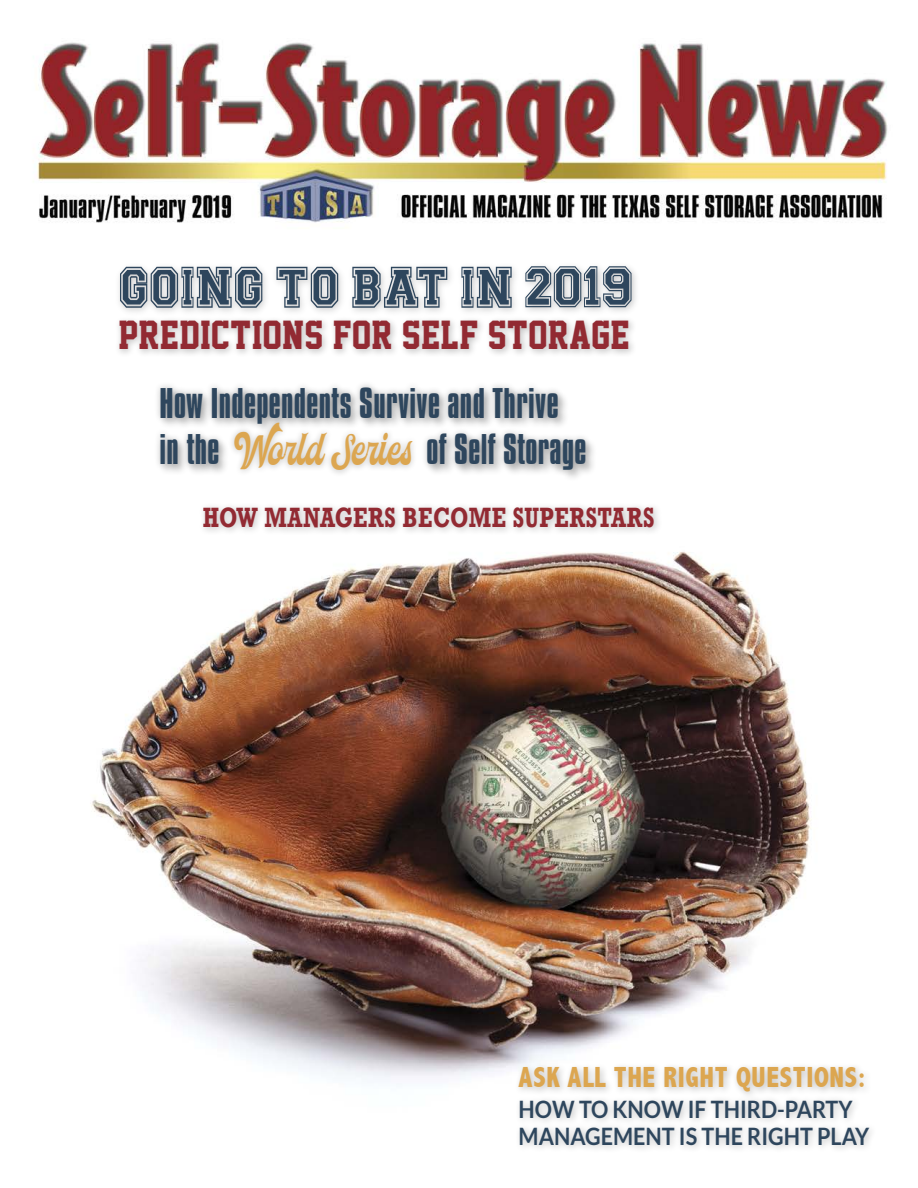
<style>
.page{position:relative;width:918px;height:1188px;background:#fff}
.page>*{position:absolute;margin:0;border:0;box-sizing:border-box;transform-origin:0 0}
.Footnotes{font:500 69.15px "Collegiate Heavy Outline";letter-spacing:.005em;color:#2e465d;scale:.92 1}
.Footnotes-2{font:45.3px "Voltury";letter-spacing:-.01em;color:#dca650;scale:.92 1}
.Footnotes-3{font:37.05px "Academic M54";letter-spacing:.01em;color:#922a32}
.Footnotes-4{font:36.9px/46.7px "Compacta BT";letter-spacing:.01em;color:#2e465d}
.Footnotes-5{font:800 condensed 29.1px "Abadi";letter-spacing:.025em;color:#dca650;scale:.93 1}
.Body_Text_Indent_MMC{font:700 26.25px "Rockwell";letter-spacing:.02em;color:#922a32;scale:.76 1}
.Footnotes-6{font:700 24px/27px "Lato";color:#2e465d;scale:.9 1}
.s1{font-size:55.35px}
</style>
<div class="page">
<img style="left:36px;top:42px;width:852px;height:1038px">
<div style="left:115px;top:261px;width:525px;height:97px;background:#000;opacity:.25"></div>
<div style="left:154px;top:380px;width:439px;height:97px;background:#fff"></div>
<div style="left:158px;top:385px;width:439px;height:97px;background:#000;opacity:.25"></div>
<div style="left:198px;top:502px;width:465px;height:34px;background:#000;opacity:.25"></div>
<div style="left:514px;top:1062px;width:364px;height:92px;background:#000;opacity:.25"></div>
<p class="Footnotes" style="left:118px;top:255px;width:561px">GOING TO BAT IN <span class="s1">2019</span></p>
<p class="Footnotes-3" style="left:118px;top:314px;width:513px">PREDICTIONS FOR SELF STORAGE</p>
<p class="Footnotes-4" style="left:160px;top:381px;width:401px">How Independents Survive and Thrive in the</p>
<p class="Footnotes-2" style="left:234px;top:423px;width:195px">World Series</p>
<p class="Footnotes-4" style="left:427px;top:427px;width:161px">of Self Storage</p>
<p class="Body_Text_Indent_MMC" style="left:203px;top:500px;width:596px">HOW MANAGERS BECOME SUPERSTARS</p>
<p class="Footnotes-5" style="left:519px;top:1061px;width:375px">ASK ALL THE RIGHT QUESTIONS:</p>
<p class="Footnotes-6" style="left:519px;top:1095px;width:391px">HOW TO KNOW IF THIRD-PARTY<br>MANAGEMENT IS THE RIGHT PLAY</p>
</div>
